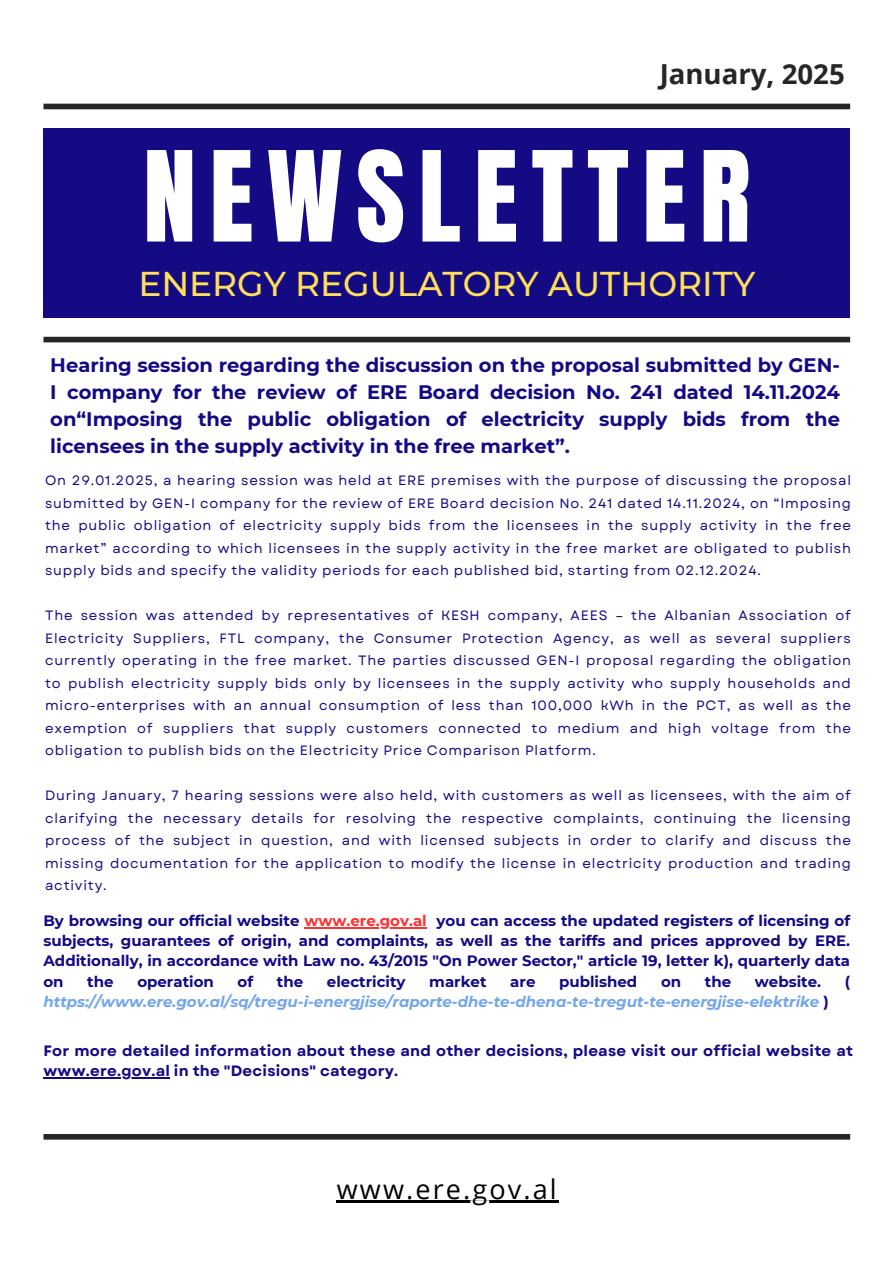
<style>
.page{position:relative;width:894px;height:1264px;background:#fff}
.page>*{position:absolute;margin:0;border:0;box-sizing:border-box;transform-origin:0 0}
.t1{font:106.5px "Anton";letter-spacing:.125em;color:#fff}
.t2{font:500 34.35px "Montserrat";color:#ffde59}
.t3{font:700 27.6px "Open Sans";color:#272525}
.t4{font:27px "Open Sans";letter-spacing:.08em;color:#000}
.t5{font:700 19.5px/27px "Montserrat";color:#130a84;text-align:justify}
.t6{font:700 15px/20.2px "Montserrat";color:#130a84;text-align:justify}
.t7{font:700 15px "Garet";letter-spacing:.015em;color:#130a84}
.t8{font:italic 700 15px "Montserrat";color:#72a6eb}
.t9{font:13.5px/22.5px "Garet";letter-spacing:.06em;color:#130a84;text-align:justify}
.s1{color:#ff3131}
.s2{font-style:normal;color:#130a84}
</style>
<div class="page">
<div style="left:43px;top:104px;width:806px;height:5px;background:#272525"></div>
<div style="left:43px;top:128px;width:806px;height:190px;background:#130a84"></div>
<div style="left:43px;top:337px;width:806px;height:5px;background:#272525"></div>
<div style="left:43px;top:1133px;width:806px;height:6px;background:#272525"></div>
<hr style="left:337px;top:1200px;width:221px;height:2px;background:#000">
<hr style="left:43px;top:1077px;width:127px;height:1px;background:#130a84">
<hr style="left:304px;top:927px;width:122px;height:1px;background:#ff3131">
<h2 class="t3" style="left:659px;top:54px;width:186px">January, 2025</h2>
<h3 class="t1" style="left:143px;top:120px;width:608px">NEWSLETTER</h3>
<p class="t2" style="left:138px;top:263px;width:618px">ENERGY REGULATORY AUTHORITY</p>
<p class="t5" style="left:50px;top:351px;width:791px">Hearing session regarding the discussion on the proposal submitted by GEN-I company for the review of ERE Board decision No. 241 dated 14.11.2024 on“Imposing the public obligation of electricity supply bids from the licensees in the supply activity in the free market”.</p>
<h1 class="t9" style="left:45px;top:469px;width:807px">On 29.01.2025, a hearing session was held at ERE premises with the purpose of discussing the proposal submitted by GEN-I company for the review of ERE Board decision No. 241 dated 14.11.2024, on “Imposing the public obligation of electricity supply bids from the licensees in the supply activity in the free market” according to which licensees in the supply activity in the free market are obligated to publish supply bids and specify the validity periods for each published bid, starting from 02.12.2024.</h1>
<p class="t9" style="left:45px;top:604px;width:807px">The session was attended by representatives of KESH company, AEES – the Albanian Association of Electricity Suppliers, FTL company, the Consumer Protection Agency, as well as several suppliers currently operating in the free market. The parties discussed GEN-I proposal regarding the obligation to publish electricity supply bids only by licensees in the supply activity who supply households and micro-enterprises with an annual consumption of less than 100,000 kWh in the PCT, as well as the exemption of suppliers that supply customers connected to medium and high voltage from the obligation to publish bids on the Electricity Price Comparison Platform.</p>
<h5 class="t9" style="left:45px;top:784px;width:807px">During January, 7 hearing sessions were also held, with customers as well as licensees, with the aim of clarifying the necessary details for resolving the respective complaints, continuing the licensing process of the subject in question, and with licensed subjects in order to clarify and discuss the missing documentation for the application to modify the license in electricity production and trading activity.</h5>
<h6 class="t6" style="left:43px;top:910px;width:808px">By browsing our official website <span class="s1">www.ere.gov.al</span> you can access the updated registers of licensing of</h6>
<p class="t6" style="left:43px;top:930px;width:808px">subjects, guarantees of origin, and complaints, as well as the tariffs and prices approved by ERE.<br>Additionally, in accordance with Law no. 43/2015 "On Power Sector," article 19, letter k), quarterly data on</p>
<p class="t6" style="left:87px;top:971px;width:28px">the</p>
<p class="t6" style="left:137px;top:971px;width:78px">operation</p>
<p class="t6" style="left:237px;top:971px;width:17px">of</p>
<p class="t6" style="left:277px;top:971px;width:28px">the</p>
<p class="t6" style="left:327px;top:971px;width:80px">electricity</p>
<p class="t6" style="left:429px;top:971px;width:59px">market</p>
<p class="t6" style="left:510px;top:971px;width:27px">are</p>
<p class="t6" style="left:559px;top:971px;width:80px">published</p>
<p class="t6" style="left:660px;top:971px;width:22px">on</p>
<p class="t6" style="left:704px;top:971px;width:28px">the</p>
<p class="t6" style="left:754px;top:971px;width:68px">website.</p>
<p class="t6" style="left:844px;top:971px;width:7px">(</p>
<p class="t8" style="left:43px;top:992px;width:786px">https://www.ere.gov.al/sq/tregu-i-energjise/raporte-dhe-te-dhena-te-tregut-te-energjise-elektrike <span class="s2">)</span></p>
<p class="t7" style="left:43px;top:1039px;width:811px">For more detailed information about these and other decisions, please visit our official website at</p>
<h6 class="t7" style="left:43px;top:1059px;width:356px">www.ere.gov.al in the "Decisions" category.</h6>
<p class="t4" style="left:337px;top:1169px;width:221px">www.ere.gov.al</p>
</div>
